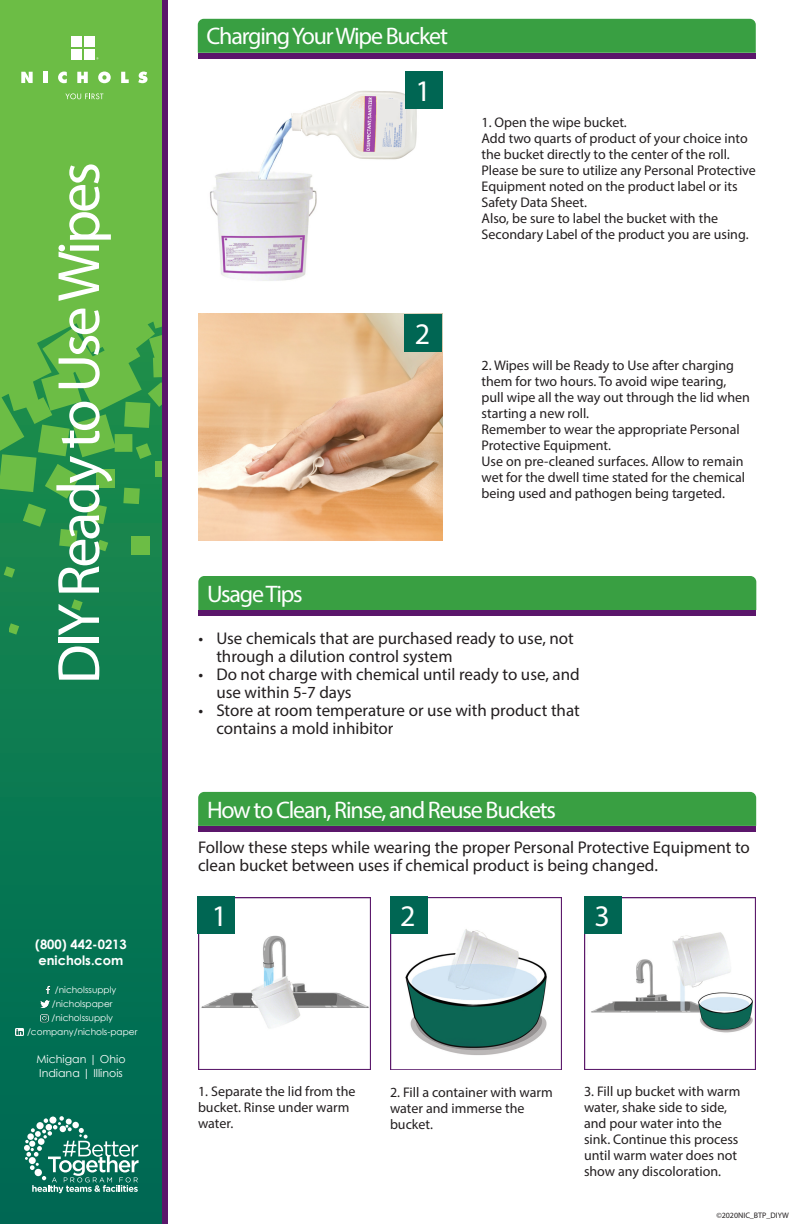
<style>
.page{position:relative;width:792px;height:1224px;background:#fff}
.page>*{position:absolute;margin:0;border:0;box-sizing:border-box;transform-origin:0 0}
.t1{font:60px "Myriad Pro";letter-spacing:-.05em;color:#fff}
.t2{font:30px "Myriad Pro";color:#fff}
.subhead_2{font:24px "Myriad Pro";letter-spacing:-.05em;color:#fff}
.t3{font:17px/18px "Myriad Pro";color:#231f20}
.t4{font:14px/16px "Myriad Pro";color:#231f20}
.t5{font:700 13px/16px "Century Gothic";color:#fff}
.t6{font:11px/14px "Century Gothic";color:#fff}
.t7{font:9px "Century Gothic";color:#fff}
.t8{font:8px "Myriad Pro";color:#231f20}
</style>
<div class="page">
<svg style="left:0;top:551px;width:162px;height:673px;background:#087651"></svg>
<div style="left:0;top:0;width:162px;height:333px;background:#6cbd45"></div>
<div style="left:132px;top:536px;width:18px;height:19px;background:#6cbd45"></div>
<svg style="left:4px;top:566px;width:11px;height:12px"></svg>
<svg style="left:9px;top:623px;width:10px;height:12px"></svg>
<svg style="left:71px;top:599px;width:12px;height:12px"></svg>
<svg style="left:0;top:333px;width:162px;height:218px;background:#41a248"></svg>
<svg style="left:46px;top:985px;width:5px;height:9px"></svg>
<svg style="left:21px;top:72px;width:12px;height:11px"></svg>
<div style="left:43px;top:72px;width:5px;height:11px;background:#fff"></div>
<svg style="left:58px;top:72px;width:9px;height:11px"></svg>
<svg style="left:77px;top:72px;width:11px;height:11px"></svg>
<svg style="left:98px;top:72px;width:13px;height:11px"></svg>
<svg style="left:121px;top:72px;width:8px;height:11px"></svg>
<svg style="left:138px;top:72px;width:10px;height:11px"></svg>
<svg style="left:65px;top:93px;width:38px;height:6px"></svg>
<div style="left:71px;top:36px;width:11px;height:10px;background:#fff"></div>
<div style="left:84px;top:36px;width:11px;height:10px;background:#fff"></div>
<div style="left:71px;top:49px;width:11px;height:10px;background:#fff"></div>
<div style="left:84px;top:49px;width:11px;height:10px;background:#fff"></div>
<div style="left:162px;top:0;width:6px;height:1224px;background:#5b166b"></div>
<svg style="left:40px;top:1000px;width:10px;height:8px"></svg>
<svg style="left:39px;top:1014px;width:11px;height:8px"></svg>
<svg style="left:16px;top:1028px;width:8px;height:8px"></svg>
<svg style="left:24px;top:1116px;width:115px;height:77px;background:#3c8d7b"></svg>
<div style="left:198px;top:792px;width:558px;height:34px;background:#399f42"></div>
<div style="left:198px;top:826px;width:558px;height:6px;background:#5b166b"></div>
<div style="left:198px;top:19px;width:558px;height:34px;background:#399f42"></div>
<div style="left:198px;top:53px;width:558px;height:6px;background:#5b166b"></div>
<img style="left:198px;top:898px;width:172px;height:172px">
<img style="left:390px;top:897px;width:172px;height:172px">
<img style="left:584px;top:897px;width:172px;height:172px">
<div style="left:198px;top:896px;width:37px;height:38px;background:#006653"></div>
<div style="left:390px;top:896px;width:38px;height:38px;background:#006653"></div>
<div style="left:584px;top:896px;width:38px;height:38px;background:#006653"></div>
<img style="left:210px;top:91px;width:207px;height:190px">
<div style="left:405px;top:71px;width:38px;height:38px;background:#006653"></div>
<img style="left:198px;top:314px;width:245px;height:226px">
<div style="left:405px;top:314px;width:37px;height:38px;background:#006653"></div>
<div style="left:198px;top:576px;width:558px;height:34px;background:#399f42"></div>
<div style="left:198px;top:610px;width:558px;height:6px;background:#5b166b"></div>
<p class="t1" style="left:42px;top:684px;width:524px;rotate:-90deg">DIY Ready to Use Wipes</p>
<p class="t5" style="left:35px;top:936px;width:93px">(800) 442-0213 enichols.com</p>
<p class="t7" style="left:55px;top:984px;width:63px">/nicholssupply</p>
<p class="t7" style="left:52px;top:998px;width:62px">/nicholspaper</p>
<p class="t7" style="left:51px;top:1012px;width:63px">/nicholssupply</p>
<p class="t7" style="left:27px;top:1026px;width:112px">/company/nichols-paper</p>
<p class="t6" style="left:36px;top:1052px;width:91px">Michigan | Ohio<br>Indiana | Illinois</p>
<p class="subhead_2" style="left:207px;top:22px;width:243px">Charging Your Wipe Bucket</p>
<p class="t2" style="left:416px;top:73px;width:17px">1</p>
<p class="t2" style="left:415px;top:316px;width:17px">2</p>
<p class="t4" style="left:482px;top:114px;width:147px">1. Open the wipe bucket.</p>
<p class="t4" style="left:482px;top:130px;width:276px">Add two quarts of product of your choice into the bucket directly to the center of the roll.<br>Please be sure to utilize any Personal Protective Equipment noted on the product label or its Safety Data Sheet.</p>
<p class="t4" style="left:482px;top:210px;width:269px">Also, be sure to label the bucket with the<br>Secondary Label of the product you are using.</p>
<p class="t4" style="left:482px;top:357px;width:270px">2. Wipes will be Ready to Use after charging them for two hours. To avoid wipe tearing, pull wipe all the way out through the lid when starting a new roll.</p>
<p class="t4" style="left:482px;top:421px;width:265px">Remember to wear the appropriate Personal Protective Equipment.<br>Use on pre-cleaned surfaces. Allow to remain wet for the dwell time stated for the chemical being used and pathogen being targeted.</p>
<p class="subhead_2" style="left:207px;top:579px;width:97px">Usage Tips</p>
<p class="t3" style="left:216px;top:629px;width:359px;text-indent:-18px">• Use chemicals that are purchased ready to use, not through a dilution control system</p>
<p class="t3" style="left:216px;top:665px;width:365px;text-indent:-18px">• Do not charge with chemical until ready to use, and use within 5-7 days</p>
<p class="t3" style="left:216px;top:701px;width:365px;text-indent:-18px">• Store at room temperature or use with product that contains a mold inhibitor</p>
<p class="subhead_2" style="left:207px;top:795px;width:351px">How to Clean, Rinse, and Reuse Buckets</p>
<p class="t3" style="left:198px;top:838px;width:553px">Follow these steps while wearing the proper Personal Protective Equipment to clean bucket between uses if chemical product is being changed.</p>
<p class="t2" style="left:212px;top:898px;width:17px">1</p>
<p class="t2" style="left:400px;top:898px;width:17px">2</p>
<p class="t2" style="left:595px;top:898px;width:17px">3</p>
<p class="t4" style="left:198px;top:1083px;width:159px">1. Separate the lid from the bucket. Rinse under warm water.</p>
<p class="t4" style="left:390px;top:1084px;width:164px">2. Fill a container with warm water and immerse the bucket.</p>
<p class="t4" style="left:584px;top:1083px;width:158px">3. Fill up bucket with warm water, shake side to side, and pour water into the sink. Continue this process until warm water does not show any discoloration.</p>
<p class="t8" style="left:716px;top:1210px;width:74px">©2020NIC_BTP_DIYW</p>
</div>
